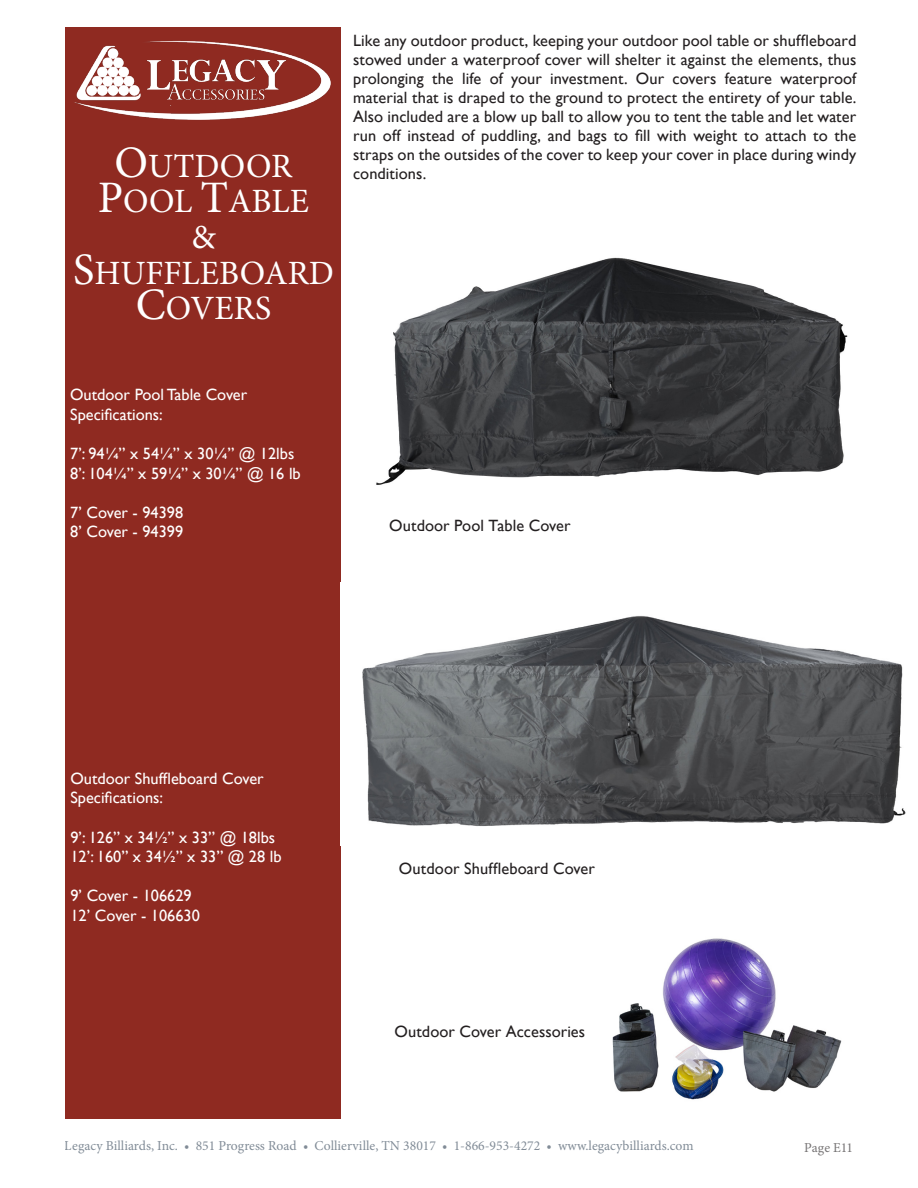
<style>
.page{position:relative;width:918px;height:1188px;background:#fff}
.page>*{position:absolute;margin:0;border:0;box-sizing:border-box;transform-origin:0 0}
.t1{font:34.05px "Minion Pro";color:#fff}
.t2{font:16.35px/19px "Gill Sans";letter-spacing:.005em;color:#231f20;text-align:justify}
.t3{font:16.35px "Gill Sans";color:#fff}
.t4{font:13.65px "Minion Pro";color:#344557}
.t5{font:13.65px "Minion Pro";letter-spacing:-.005em;color:#231f20}
.s1{font-size:45px}
</style>
<div class="page">
<div style="left:65px;top:27px;width:276px;height:1092px;background:#8f2a21"></div>
<img style="left:376px;top:257px;width:472px;height:228px">
<img style="left:74px;top:40px;width:257px;height:80px">
<img style="left:340px;top:583px;width:566px;height:263px">
<img style="left:612px;top:938px;width:230px;height:162px">
<p class="t1" style="left:115px;top:143px;width:179px"><span class="s1">O</span>UTDOOR</p>
<p class="t1" style="left:98px;top:179px;width:213px"><span class="s1">P</span>OOL <span class="s1">T</span>ABLE</p>
<p class="t1" style="left:191px;top:214px;width:26px">&amp;</p>
<p class="t1" style="left:73px;top:250px;width:262px"><span class="s1">S</span>HUFFLEBOARD</p>
<p class="t1" style="left:136px;top:285px;width:137px"><span class="s1">C</span>OVERS</p>
<p class="t2" style="left:353px;top:31px;width:505px">Like any outdoor product, keeping your outdoor pool table or shuffleboard stowed under a waterproof cover will shelter it against the elements, thus prolonging the life of your investment. Our covers feature waterproof material that is draped to the ground to protect the entirety of your table.<br>Also included are a blow up ball to allow you to tent the table and let water run off instead of puddling, and bags to fill with weight to attach to the straps on the outsides of the cover to keep your cover in place during windy</p>
<p class="t2" style="left:353px;top:164px;width:75px">conditions.</p>
<p class="t3" style="left:70px;top:385px;width:179px">Outdoor Pool Table Cover</p>
<p class="t3" style="left:70px;top:405px;width:94px">Specifications:</p>
<p class="t3" style="left:70px;top:444px;width:226px">7’: 94¼” x 54¼” x 30¼” @ 12lbs</p>
<p class="t3" style="left:70px;top:464px;width:232px">8’: 104¼” x 59¼” x 30¼” @ 16 lb</p>
<p class="t3" style="left:70px;top:503px;width:115px">7’ Cover - 94398</p>
<p class="t3" style="left:70px;top:522px;width:115px">8’ Cover - 94399</p>
<p class="t2" style="left:389px;top:516px;width:183px">Outdoor Pool Table Cover</p>
<p class="t3" style="left:70px;top:769px;width:195px">Outdoor Shuffleboard Cover</p>
<p class="t3" style="left:70px;top:788px;width:94px">Specifications:</p>
<p class="t3" style="left:70px;top:828px;width:206px">9’: 126” x 34½” x 33” @ 18lbs</p>
<p class="t3" style="left:70px;top:847px;width:213px">12’: 160” x 34½” x 33” @ 28 lb</p>
<p class="t3" style="left:70px;top:886px;width:123px">9’ Cover - 106629</p>
<p class="t3" style="left:70px;top:906px;width:131px">12’ Cover - 106630</p>
<p class="t2" style="left:399px;top:859px;width:197px">Outdoor Shuffleboard Cover</p>
<p class="t2" style="left:394px;top:1022px;width:192px">Outdoor Cover Accessories</p>
<p class="t4" style="left:65px;top:1136px;width:630px">Legacy Billiards, Inc. • 851 Progress Road • Collierville, TN 38017 • 1-866-953-4272 • www.legacybilliards.com</p>
<p class="t5" style="left:804px;top:1139px;width:51px">Page E11</p>
</div>
